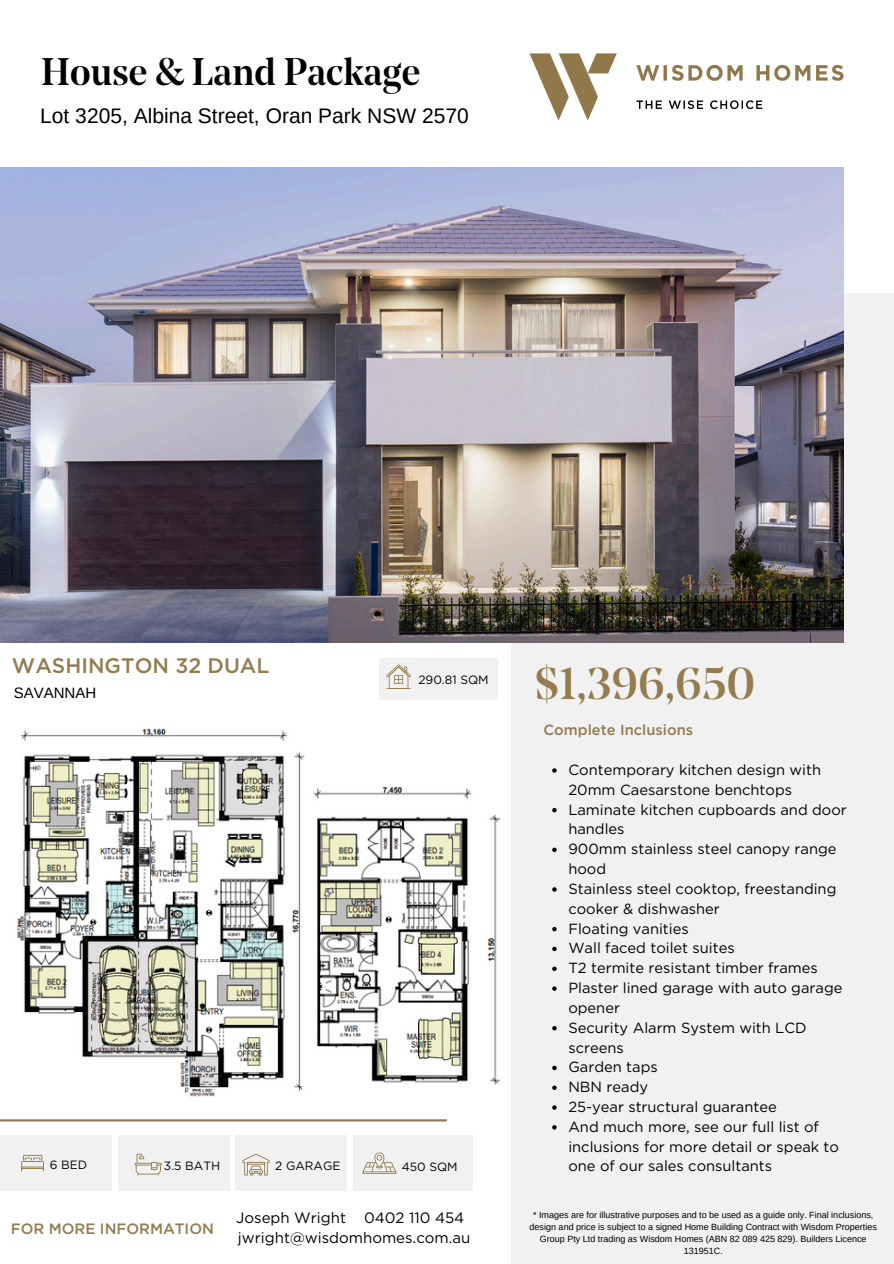
<style>
.page{position:relative;width:894px;height:1264px;background:#fff}
.page>*{position:absolute;margin:0;border:0;box-sizing:border-box;transform-origin:0 0}
.t1{font:500 44.25px "Noe Display";color:#947c4e}
.t2{font:500 38.25px "Noe Display";color:#000}
.t3{font:21px "Arimo";color:#000}
.t4{font:500 21px "Gotham";color:#947c4e}
.t5{font:15px "Gotham";color:#000}
.t6{font:500 15px "Gotham";color:#947c4e}
.t7{font:15px "Arimo";color:#000}
.t8{font:14.7px/19.8px "Gotham";color:#000}
.t9{font:500 14.7px "Gotham";color:#947c4e}
.t10{font:12px "Gotham";color:#000}
.t11{font:9px/12px "Arimo";color:#000;text-align:center}
</style>
<div class="page">
<div style="left:511px;top:293px;width:382px;height:970px;background:#f0f1f0"></div>
<img style="left:529px;top:53px;width:314px;height:68px">
<img style="left:0;top:167px;width:843px;height:475px">
<hr style="left:0;top:1119px;width:446px;height:2px;background:#947c4e">
<div style="left:0;top:1135px;width:112px;height:55px;background:#f0f1f0"></div>
<svg style="left:21px;top:1154px;width:23px;height:17px"></svg>
<div style="left:118px;top:1135px;width:112px;height:55px;background:#f0f1f0"></div>
<div style="left:235px;top:1135px;width:112px;height:55px;background:#f0f1f0"></div>
<div style="left:353px;top:1135px;width:120px;height:55px;background:#f0f1f0"></div>
<svg style="left:135px;top:1153px;width:27px;height:22px"></svg>
<svg style="left:242px;top:1153px;width:27px;height:22px"></svg>
<svg style="left:362px;top:1152px;width:34px;height:21px"></svg>
<div style="left:379px;top:658px;width:118px;height:42px;background:#f0f1f0"></div>
<svg style="left:386px;top:664px;width:25px;height:25px"></svg>
<img style="left:16px;top:728px;width:289px;height:369px">
<img style="left:303px;top:786px;width:198px;height:301px">
<svg style="left:552px;top:768px;width:4px;height:4px"></svg>
<svg style="left:552px;top:808px;width:4px;height:4px"></svg>
<svg style="left:552px;top:847px;width:4px;height:5px"></svg>
<svg style="left:552px;top:887px;width:4px;height:4px"></svg>
<svg style="left:552px;top:926px;width:4px;height:5px"></svg>
<svg style="left:552px;top:946px;width:4px;height:5px"></svg>
<svg style="left:552px;top:966px;width:4px;height:5px"></svg>
<svg style="left:552px;top:986px;width:4px;height:4px"></svg>
<svg style="left:552px;top:1026px;width:4px;height:4px"></svg>
<svg style="left:552px;top:1065px;width:4px;height:5px"></svg>
<svg style="left:552px;top:1085px;width:4px;height:4px"></svg>
<svg style="left:552px;top:1105px;width:4px;height:4px"></svg>
<svg style="left:552px;top:1125px;width:4px;height:4px"></svg>
<h2 class="t2" style="left:41px;top:57px;width:380px">House &amp; Land Package</h2>
<h4 class="t3" style="left:40px;top:104px;width:430px">Lot 3205, Albina Street, Oran Park NSW 2570</h4>
<p class="t4" style="left:12px;top:652px;width:259px">WASHINGTON 32 DUAL</p>
<p class="t7" style="left:14px;top:684px;width:84px">SAVANNAH</p>
<p class="t10" style="left:418px;top:672px;width:72px">290.81 SQM</p>
<p class="t10" style="left:50px;top:1157px;width:39px">6 BED</p>
<h1 class="t10" style="left:164px;top:1158px;width:58px">3.5 BATH</h1>
<h6 class="t10" style="left:275px;top:1158px;width:67px">2 GARAGE</h6>
<p class="t10" style="left:401px;top:1159px;width:57px">450 SQM</p>
<p class="t6" style="left:11px;top:1219px;width:205px">FOR MORE INFORMATION</p>
<p class="t5" style="left:236px;top:1208px;width:111px">Joseph Wright</p>
<p class="t5" style="left:364px;top:1208px;width:102px">0402 110 454</p>
<p class="t5" style="left:238px;top:1228px;width:234px">jwright@wisdomhomes.com.au</p>
<p class="t1" style="left:534px;top:665px;width:222px">$1,396,650</p>
<p class="t9" style="left:543px;top:721px;width:151px">Complete Inclusions</p>
<p class="t8" style="left:568px;top:759px;width:254px">Contemporary kitchen design with<br>20mm Caesarstone benchtops</p>
<p class="t8" style="left:568px;top:799px;width:280px">Laminate kitchen cupboards and door handles</p>
<p class="t8" style="left:568px;top:839px;width:269px">900mm stainless steel canopy range hood</p>
<p class="t8" style="left:568px;top:878px;width:269px">Stainless steel cooktop, freestanding cooker &amp; dishwasher</p>
<h3 class="t8" style="left:568px;top:918px;width:122px">Floating vanities</h3>
<p class="t8" style="left:568px;top:938px;width:168px">Wall faced toilet suites</p>
<p class="t8" style="left:568px;top:958px;width:251px">T2 termite resistant timber frames</p>
<h5 class="t8" style="left:568px;top:977px;width:275px">Plaster lined garage with auto garage opener</h5>
<p class="t8" style="left:568px;top:1017px;width:240px">Security Alarm System with LCD screens</p>
<p class="t8" style="left:568px;top:1057px;width:91px">Garden taps</p>
<p class="t8" style="left:568px;top:1076px;width:81px">NBN ready</p>
<p class="t8" style="left:568px;top:1096px;width:210px">25-year structural guarantee</p>
<p class="t8" style="left:568px;top:1116px;width:272px">And much more, see our full list of inclusions for more detail or speak to one of our sales consultants</p>
<p class="t11" style="left:529px;top:1208px;width:348px">* Images are for illustrative purposes and to be used as a guide only. Final inclusions, design and price is subject to a signed Home Building Contract with Wisdom Properties Group Pty Ltd trading as Wisdom Homes (ABN 82 089 425 829). Builders Licence 131951C.</p>
</div>
